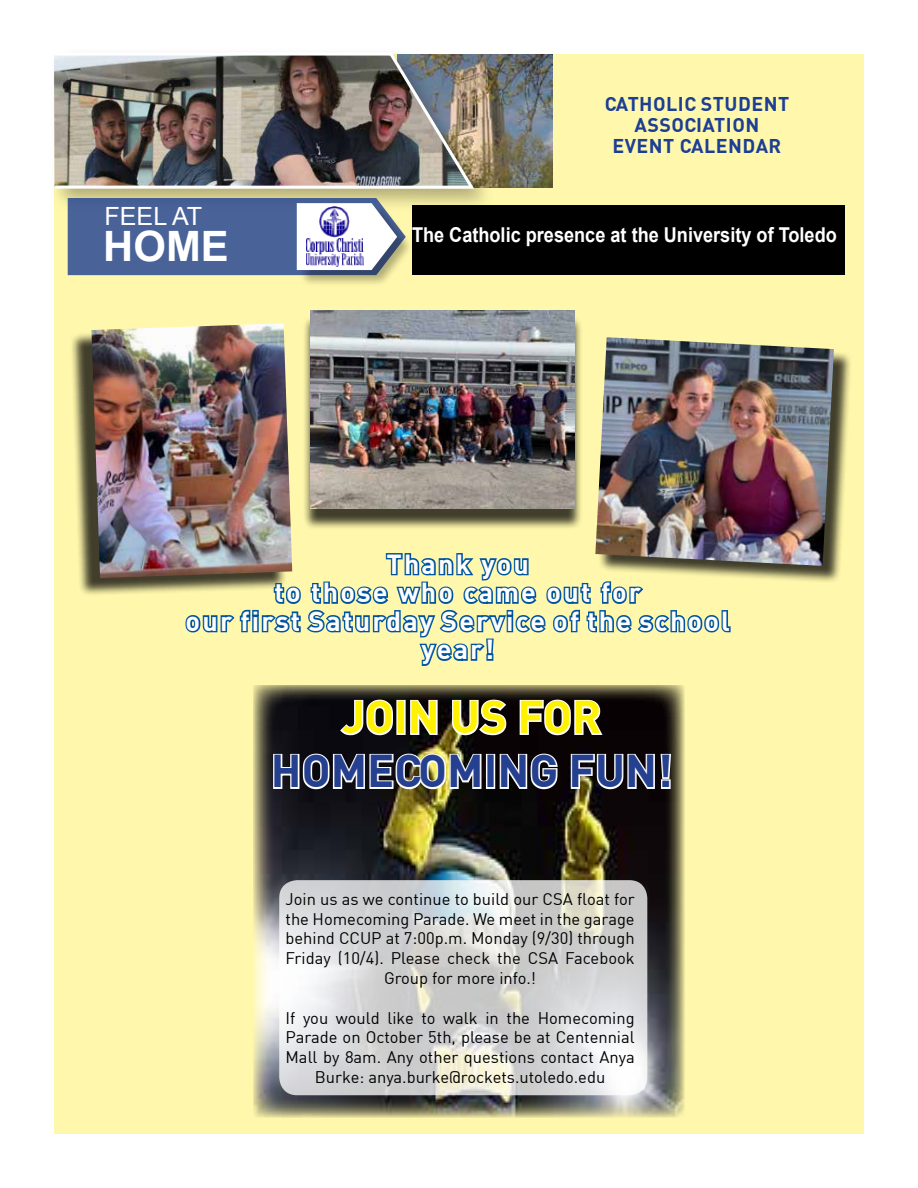
<style>
.page{position:relative;width:918px;height:1188px;background:#fff}
.page>*{position:absolute;margin:0;border:0;box-sizing:border-box;transform-origin:0 0}
.t1{font:700 45px "DIN";color:#25408f}
.t2{font:700 45px "DIN";color:#fff200}
.t3{font:700 41.85px "Arial";color:#fff}
.t4{font:700 27px/28.5px "DIN";letter-spacing:.08em;color:#fff;text-align:center}
.t5{font:25.05px "Arial";color:#fff}
.t6{font:700 20.55px "Arial";color:#fff;scale:.88 1}
.t7{font:700 19.5px/20.9px "DIN";letter-spacing:.025em;color:#1c3e94;text-align:center}
.t8{font:16.5px/19.8px "DIN";color:#000;text-align:center}
</style>
<div class="page">
<div style="left:54px;top:54px;width:810px;height:1080px;background:#fff8ac"></div>
<img style="left:497px;top:54px;width:55px;height:133px">
<div style="left:48px;top:47px;width:449px;height:167px;background:#000;opacity:.3"></div>
<img style="left:51px;top:51px;width:426px;height:139px">
<div style="left:298px;top:205px;width:116px;height:82px;background:#000;opacity:.3"></div>
<svg style="left:68px;top:198px;width:338px;height:77px;background:#6378a1"></svg>
<img style="left:306px;top:207px;width:58px;height:60px">
<div style="left:412px;top:206px;width:433px;height:69px;background:#000"></div>
<div style="left:302px;top:315px;width:281px;height:215px;background:#000;opacity:.75"></div>
<img style="left:310px;top:310px;width:265px;height:199px">
<div style="left:70px;top:326px;width:217px;height:271px;background:#000;opacity:.75"></div>
<img style="left:91px;top:323px;width:201px;height:255px">
<div style="left:598px;top:340px;width:255px;height:244px;background:#000;opacity:.75"></div>
<img style="left:595px;top:337px;width:239px;height:229px">
<svg style="left:185px;top:609px;width:66px;height:24px"></svg>
<div style="left:252px;top:615px;width:7px;height:17px;border:3px solid #00549e"></div>
<div style="left:252px;top:610px;width:7px;height:6px;border:3px solid #00549e"></div>
<svg style="left:260px;top:552px;width:472px;height:114px"></svg>
<img style="left:253px;top:686px;width:432px;height:432px">
<svg style="left:279px;top:880px;width:368px;height:215px;background:#d8d9d8"></svg>
<svg style="left:338px;top:698px;width:57px;height:39px;background:#5a595c"></svg>
<div style="left:396px;top:700px;width:10px;height:35px;border:3px solid #fff"></div>
<svg style="left:409px;top:698px;width:30px;height:38px"></svg>
<svg style="left:451px;top:698px;width:58px;height:39px;background:#73706c"></svg>
<svg style="left:518px;top:698px;width:86px;height:39px;background:#6b6768"></svg>
<img style="left:272px;top:752px;width:211px;height:39px">
<div style="left:486px;top:754px;width:9px;height:35px;border:3px solid #fff"></div>
<svg style="left:498px;top:752px;width:62px;height:39px;background:#706d6e"></svg>
<svg style="left:569px;top:752px;width:104px;height:39px;background:#726e6c"></svg>
<h3 class="t5" style="left:105px;top:200px;width:91px">Feel At</h3>
<h2 class="t3" style="left:103px;top:218px;width:127px">home</h2>
<p class="t7" style="left:605px;top:93px;width:186px">Catholic Student<br>Association<br>Event Calendar</p>
<p class="t6" style="left:412px;top:221px;width:484px">The Catholic presence at the University of Toledo</p>
<h3 class="t4" style="left:186px;top:549px;width:546px">Thank you<br>to those who came out for<br>our first Saturday Service of the school year!</h3>
<h1 class="t2" style="left:342px;top:688px;width:261px">Join uS For</h1>
<h1 class="t1" style="left:271px;top:742px;width:403px">HoMeCoMing Fun!</h1>
<p class="t8" style="left:286px;top:889px;width:351px">Join us as we continue to build our CSA float for the Homecoming Parade. We meet in the garage behind CCUP at 7:00p.m. Monday (9/30) through Friday (10/4). Please check the CSA Facebook Group for more info.!</p>
<p class="t8" style="left:286px;top:1007px;width:351px">If you would like to walk in the Homecoming Parade on October 5th, please be at Centennial Mall by 8am. Any other questions contact Anya Burke: anya.burke@rockets.utoledo.edu</p>
</div>
